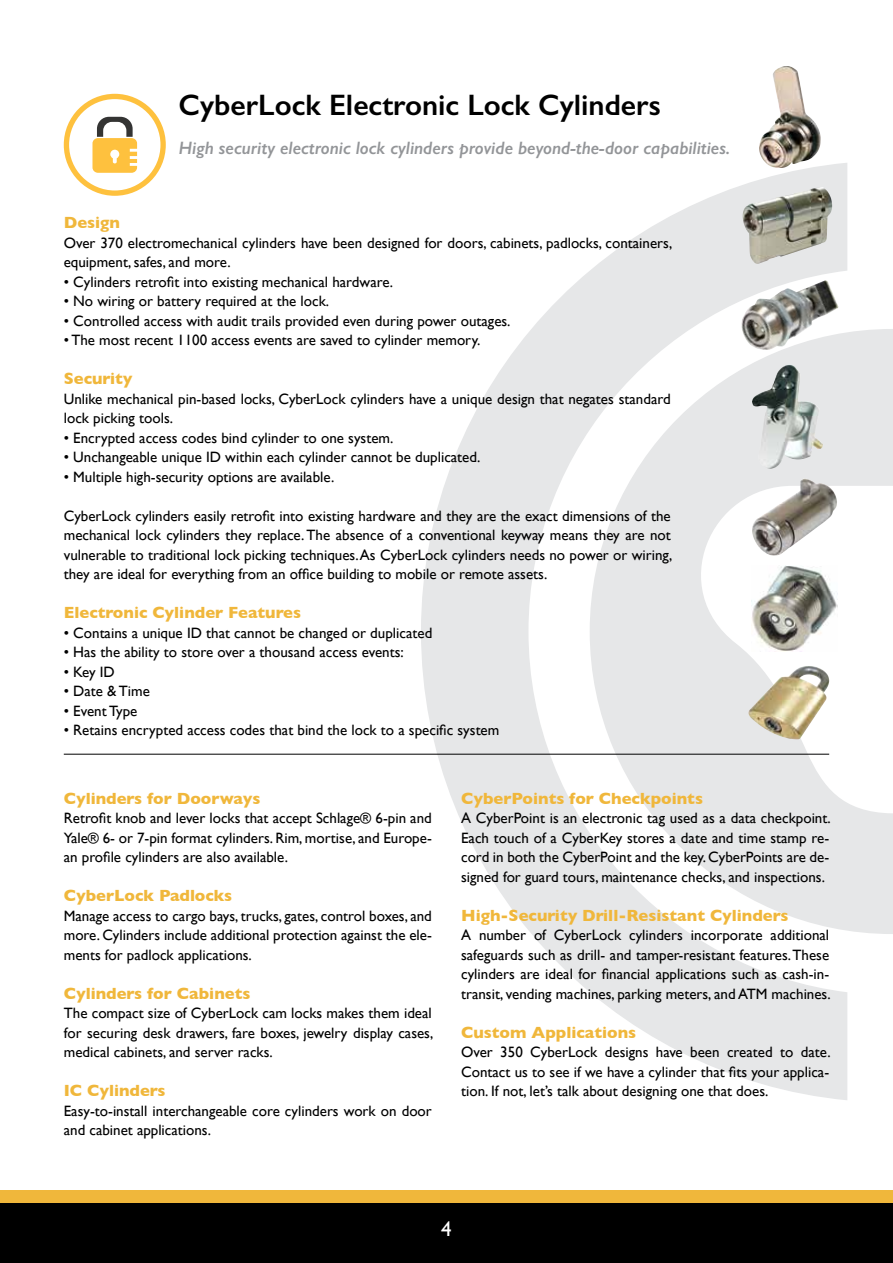
<style>
.page{position:relative;width:893px;height:1263px;background:#fff}
.page>*{position:absolute;margin:0;border:0;box-sizing:border-box;transform-origin:0 0}
.t1{font:600 29.7px "Gill Sans";color:#000}
.t2{font:21px "Gill Sans";color:#fff}
.t3{font:italic 600 18px "Gill Sans";color:#939598}
.t4{font:700 16.5px "Gill Sans";color:#f0b73b}
.t5{font:15px/19.5px "Gill Sans";color:#000;text-align:justify}
</style>
<div class="page">
<svg style="left:421px;top:163px;width:472px;height:937px;fill:#e6e7e8"></svg>
<div style="left:0;top:1203px;width:893px;height:60px;background:#000"></div>
<div style="left:0;top:1190px;width:893px;height:13px;background:#f0b73b"></div>
<hr style="left:64px;top:754px;width:765px;height:1px;background:#000">
<svg style="left:64px;top:94px;width:102px;height:102px;fill:#fec13e"></svg>
<div style="left:69px;top:99px;width:91px;height:91px;background:#fff;border-radius:50%"></div>
<svg style="left:92px;top:117px;width:45px;height:56px"></svg>
<img style="left:759px;top:66px;width:62px;height:102px">
<img style="left:743px;top:187px;width:89px;height:77px">
<img style="left:741px;top:280px;width:97px;height:70px">
<img style="left:752px;top:365px;width:71px;height:104px">
<img style="left:752px;top:478px;width:85px;height:78px">
<img style="left:752px;top:565px;width:85px;height:86px">
<img style="left:748px;top:666px;width:81px;height:73px">
<h1 class="t1" style="left:179px;top:87px;width:484px">CyberLock Electronic Lock Cylinders</h1>
<p class="t3" style="left:179px;top:137px;width:553px">High security electronic lock cylinders provide beyond-the-door capabilities.</p>
<p class="t4" style="left:64px;top:210px;width:58px">Design</p>
<p class="t5" style="left:64px;top:233px;width:610px">Over 370 electromechanical cylinders have been designed for doors, cabinets, padlocks, containers, equipment, safes, and more.</p>
<p class="t5" style="left:64px;top:272px;width:331px">• Cylinders retrofit into existing mechanical hardware.</p>
<p class="t5" style="left:64px;top:291px;width:267px">• No wiring or battery required at the lock.</p>
<p class="t5" style="left:64px;top:311px;width:448px">• Controlled access with audit trails provided even during power outages.</p>
<p class="t5" style="left:64px;top:330px;width:418px">• The most recent 1100 access events are saved to cylinder memory.</p>
<p class="t4" style="left:64px;top:366px;width:70px">Security</p>
<p class="t5" style="left:64px;top:389px;width:608px">Unlike mechanical pin-based locks, CyberLock cylinders have a unique design that negates standard lock picking tools.</p>
<p class="t5" style="left:64px;top:428px;width:331px">• Encrypted access codes bind cylinder to one system.</p>
<p class="t5" style="left:64px;top:447px;width:418px">• Unchangeable unique ID within each cylinder cannot be duplicated.</p>
<p class="t5" style="left:64px;top:467px;width:272px">• Multiple high-security options are available.</p>
<p class="t5" style="left:64px;top:506px;width:610px">CyberLock cylinders easily retrofit into existing hardware and they are the exact dimensions of the mechanical lock cylinders they replace. The absence of a conventional keyway means they are not vulnerable to traditional lock picking techniques. As CyberLock cylinders needs no power or wiring, they are ideal for everything from an office building to mobile or remote assets.</p>
<p class="t4" style="left:64px;top:600px;width:239px">Electronic Cylinder Features</p>
<p class="t5" style="left:64px;top:623px;width:370px">• Contains a unique ID that cannot be changed or duplicated</p>
<p class="t5" style="left:64px;top:642px;width:341px">• Has the ability to store over a thousand access events:</p>
<p class="t5" style="left:64px;top:662px;width:53px">• Key ID</p>
<p class="t5" style="left:64px;top:681px;width:88px">• Date &amp; Time</p>
<p class="t5" style="left:64px;top:701px;width:75px">• Event Type</p>
<p class="t5" style="left:64px;top:720px;width:437px">• Retains encrypted access codes that bind the lock to a specific system</p>
<p class="t4" style="left:64px;top:785px;width:198px">Cylinders for Doorways</p>
<p class="t5" style="left:64px;top:808px;width:370px">Retrofit knob and lever locks that accept Schlage® 6-pin and Yale® 6- or 7-pin format cylinders. Rim, mortise, and Europe&shy;an profile cylinders are also available.</p>
<p class="t4" style="left:64px;top:882px;width:170px">CyberLock Padlocks</p>
<p class="t5" style="left:64px;top:906px;width:370px">Manage access to cargo bays, trucks, gates, control boxes, and more. Cylinders include additional protection against the ele&shy;ments for padlock applications.</p>
<p class="t4" style="left:64px;top:980px;width:188px">Cylinders for Cabinets</p>
<p class="t5" style="left:64px;top:1003px;width:371px">The compact size of CyberLock cam locks makes them ideal for securing desk drawers, fare boxes, jewelry display cases, medical cabinets, and server racks.</p>
<p class="t4" style="left:64px;top:1077px;width:103px">IC Cylinders</p>
<p class="t5" style="left:64px;top:1101px;width:370px">Easy-to-install interchangeable core cylinders work on door and cabinet applications.</p>
<p class="t4" style="left:461px;top:785px;width:243px">CyberPoints for Checkpoints</p>
<p class="t5" style="left:461px;top:808px;width:371px">A CyberPoint is an electronic tag used as a data checkpoint.<br>Each touch of a CyberKey stores a date and time stamp re&shy;cord in both the CyberPoint and the key. CyberPoints are de&shy;signed for guard tours, maintenance checks, and inspections.</p>
<p class="t4" style="left:461px;top:902px;width:329px">High-Security Drill-Resistant Cylinders</p>
<p class="t5" style="left:461px;top:925px;width:371px">A number of CyberLock cylinders incorporate additional safeguards such as drill- and tamper-resistant features. These cylinders are ideal for financial applications such as cash-in&shy;transit, vending machines, parking meters, and ATM machines.</p>
<p class="t4" style="left:461px;top:1019px;width:177px">Custom Applications</p>
<p class="t5" style="left:461px;top:1042px;width:371px">Over 350 CyberLock designs have been created to date.<br>Contact us to see if we have a cylinder that fits your applica&shy;tion. If not, let’s talk about designing one that does.</p>
<h2 class="t2" style="left:441px;top:1216px;width:12px">4</h2>
</div>
